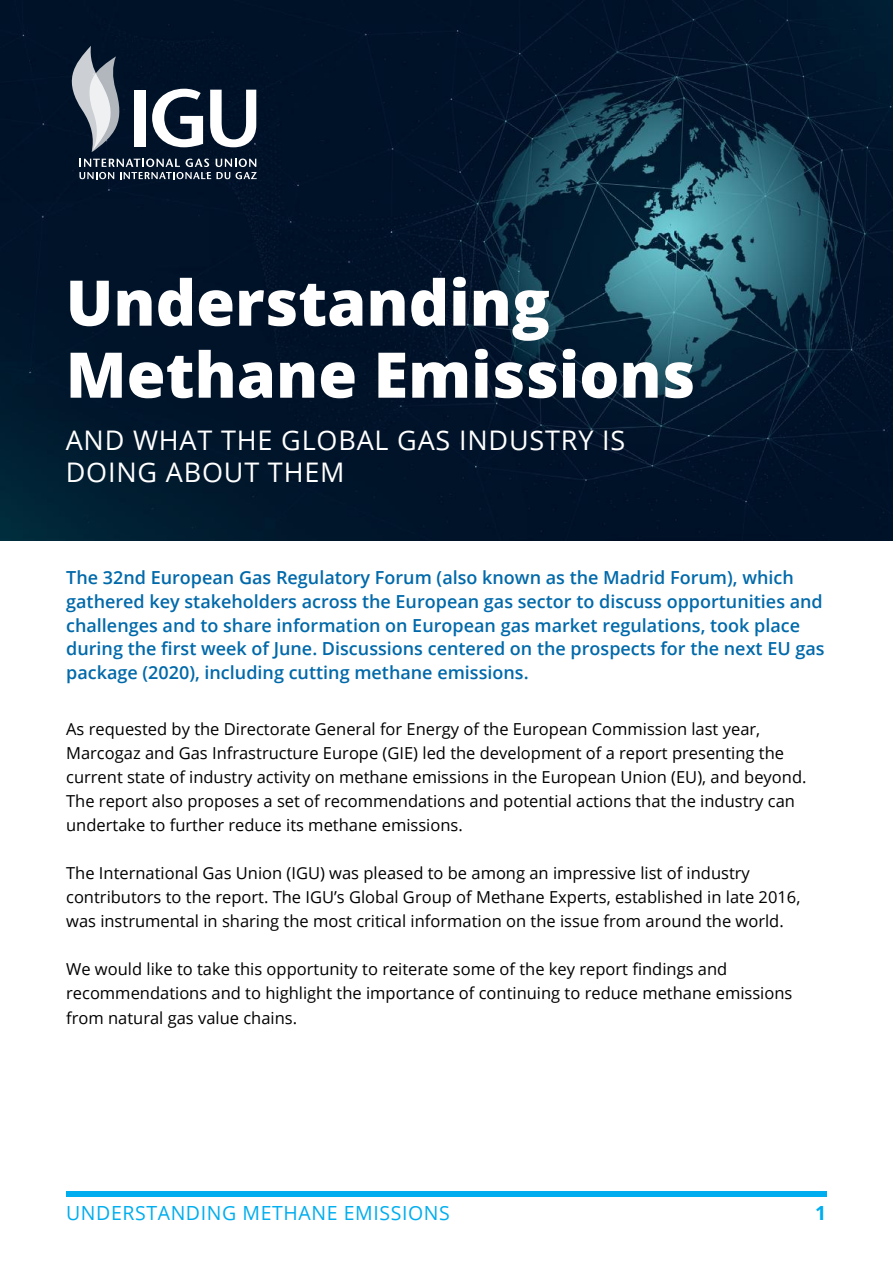
<style>
.page{position:relative;width:893px;height:1263px;background:#fff}
.page>*{position:absolute;margin:0;border:0;box-sizing:border-box;transform-origin:0 0}
.t1{font:800 63px/72px "Open Sans";color:#fff}
.t2{font:27px/32.4px "Open Sans";letter-spacing:.03em;color:#fff}
.t3{font:19.5px "Open Sans";letter-spacing:.03em;color:#00adee}
.t4{font:700 19.5px "Open Sans";color:#00adee}
.t5{font:600 18px/24px "Open Sans";color:#0069aa}
.t6{font:16.5px/24px "Open Sans";color:#000}
</style>
<div class="page">
<img style="left:0;top:0;width:893px;height:540px">
<svg style="left:72px;top:46px;width:47px;height:106px"></svg>
<div style="left:134px;top:90px;width:12px;height:56px;background:#fff"></div>
<svg style="left:210px;top:90px;width:46px;height:57px"></svg>
<svg style="left:152px;top:89px;width:51px;height:58px"></svg>
<svg style="left:79px;top:159px;width:178px;height:20px;background:#465363"></svg>
<div style="left:66px;top:1191px;width:760px;height:6px;background:#00adee"></div>
<h1 class="t1" style="left:66px;top:263px;width:631px">Understanding<br>Methane Emissions</h1>
<h2 class="t2" style="left:66px;top:423px;width:561px">AND WHAT THE GLOBAL GAS INDUSTRY IS<br>DOING ABOUT THEM</h2>
<p class="t5" style="left:66px;top:565px;width:760px">The 32nd European Gas Regulatory Forum (also known as the Madrid Forum), which gathered key stakeholders across the European gas sector to discuss opportunities and challenges and to share information on European gas market regulations, took place during the first week of June. Discussions centered on the prospects for the next EU gas package (2020), including cutting methane emissions.</p>
<p class="t6" style="left:66px;top:717px;width:742px">As requested by the Directorate General for Energy of the European Commission last year, Marcogaz and Gas Infrastructure Europe (GIE) led the development of a report presenting the current state of industry activity on methane emissions in the European Union (EU), and beyond.<br>The report also proposes a set of recommendations and potential actions that the industry can undertake to further reduce its methane emissions.</p>
<p class="t6" style="left:66px;top:861px;width:736px">The International Gas Union (IGU) was pleased to be among an impressive list of industry contributors to the report. The IGU’s Global Group of Methane Experts, established in late 2016, was instrumental in sharing the most critical information on the issue from around the world.</p>
<p class="t6" style="left:66px;top:957px;width:728px">We would like to take this opportunity to reiterate some of the key report findings and recommendations and to highlight the importance of continuing to reduce methane emissions from natural gas value chains.</p>
<p class="t3" style="left:66px;top:1199px;width:385px">UNDERSTANDING METHANE EMISSIONS</p>
<p class="t4" style="left:815px;top:1199px;width:13px">1</p>
</div>
